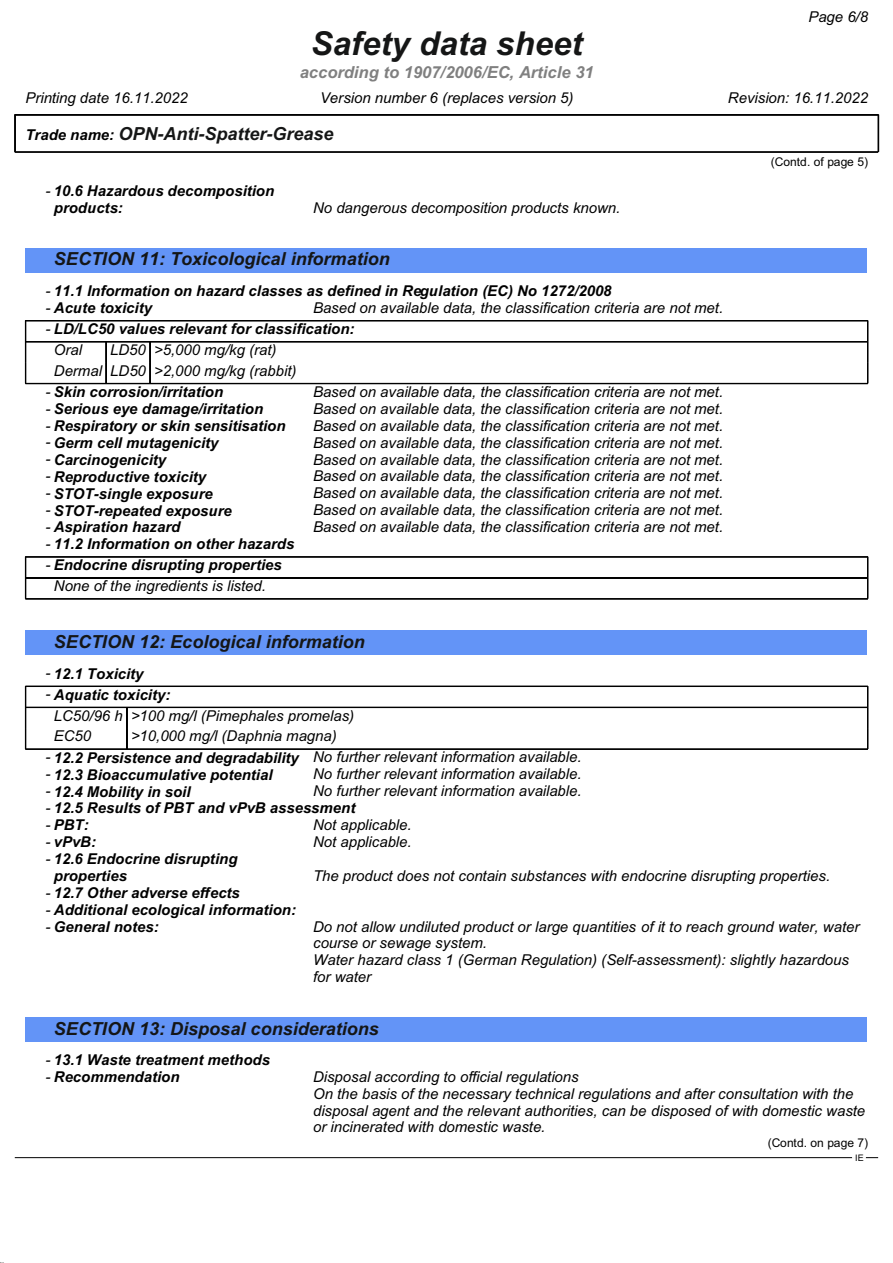
<style>
.page{position:relative;width:893px;height:1263px;background:#fff}
.page>*{position:absolute;margin:0;border:0;box-sizing:border-box;transform-origin:0 0}
.t1{font:italic 700 33px "Arial";color:#151616}
.t2{font:italic 700 18px "Arial";color:#151616}
.t3{font:italic 700 16.5px "Arial";color:#808080}
.t4{font:italic 15px/16.8px "Arial";color:#000}
.t5{font:italic 700 15px/17px "Arial";color:#000}
.t6{font:12px "Arial";letter-spacing:-.01em;color:#000}
.t7{font:9px "Arial";color:#000}
.s1{font-size:15px;color:#000}
.s2{font-weight:400}
.s3{font-weight:700}
</style>
<div class="page">
<div style="left:25px;top:248px;width:842px;height:24px;background:#6394f7"></div>
<hr style="left:25px;top:320px;width:843px;height:1px;background:#000">
<hr style="left:25px;top:321px;width:843px;height:1px;background:#000">
<hr style="left:25px;top:341px;width:843px;height:1px;background:#000">
<hr style="left:25px;top:342px;width:843px;height:1px;background:#000">
<hr style="left:25px;top:383px;width:843px;height:1px;background:#000">
<svg style="left:25px;top:321px;width:2px;height:62px"></svg>
<svg style="left:867px;top:320px;width:2px;height:63px"></svg>
<svg style="left:106px;top:343px;width:1px;height:40px"></svg>
<svg style="left:150px;top:343px;width:1px;height:40px"></svg>
<hr style="left:25px;top:556px;width:843px;height:1px;background:#000">
<hr style="left:25px;top:557px;width:843px;height:1px;background:#000">
<hr style="left:25px;top:577px;width:843px;height:1px;background:#000">
<hr style="left:25px;top:578px;width:843px;height:1px;background:#000">
<hr style="left:25px;top:598px;width:843px;height:1px;background:#000">
<hr style="left:25px;top:599px;width:843px;height:1px;background:#000">
<svg style="left:25px;top:557px;width:2px;height:41px"></svg>
<svg style="left:867px;top:557px;width:2px;height:42px"></svg>
<div style="left:25px;top:630px;width:842px;height:25px;background:#6394f7"></div>
<hr style="left:25px;top:686px;width:843px;height:1px;background:#000">
<hr style="left:25px;top:707px;width:843px;height:1px;background:#000">
<hr style="left:25px;top:749px;width:843px;height:1px;background:#000">
<svg style="left:25px;top:687px;width:2px;height:62px"></svg>
<svg style="left:867px;top:686px;width:2px;height:63px"></svg>
<svg style="left:126px;top:708px;width:2px;height:41px"></svg>
<div style="left:25px;top:1017px;width:842px;height:24px;background:#6394f7"></div>
<hr style="left:15px;top:1157px;width:863px;height:1px;background:#000">
<svg style="left:852px;top:1157px;width:14px;height:1px"></svg>
<hr style="left:15px;top:114px;width:863px;height:1px;background:#000">
<hr style="left:15px;top:115px;width:863px;height:1px;background:#000">
<hr style="left:15px;top:152px;width:863px;height:1px;background:#000">
<hr style="left:15px;top:115px;width:1px;height:37px;background:#000">
<hr style="left:878px;top:115px;width:1px;height:37px;background:#000">
<h1 class="t1" style="left:311px;top:31px;width:273px">Safety data sheet</h1>
<p class="t3" style="left:300px;top:66px;width:295px">according to 1907/2006/EC, Article 31</p>
<p class="t4" style="left:808px;top:9px;width:61px">Page 6/8</p>
<p class="t4" style="left:25px;top:91px;width:164px">Printing date 16.11.2022</p>
<p class="t4" style="left:320px;top:91px;width:255px">Version number 6 (replaces version 5)</p>
<p class="t4" style="left:728px;top:91px;width:142px">Revision: 16.11.2022</p>
<p class="t2" style="left:25px;top:126px;width:310px"><span class="s1">Trade name:</span> OPN-Anti-Spatter-Grease</p>
<p class="t5" style="left:54px;top:184px;width:222px;text-indent:-8px"><span class="s2">-</span> 10.6 Hazardous decomposition products:</p>
<p class="t4" style="left:313px;top:200px;width:309px">No dangerous decomposition products known.</p>
<p class="t2" style="left:54px;top:252px;width:337px">SECTION 11: Toxicological information</p>
<p class="t5" style="left:46px;top:284px;width:567px"><span class="s2">-</span> 11.1 Information on hazard classes as defined in Regulation (EC) No 1272/2008</p>
<p class="t5" style="left:46px;top:301px;width:108px"><span class="s2">-</span> Acute toxicity</p>
<p class="t4" style="left:313px;top:301px;width:412px">Based on available data, the classification criteria are not met.</p>
<p class="t5" style="left:54px;top:320px;width:302px;line-height:20.7px;text-indent:-8px"><span class="s2">-</span> LD/LC50 values relevant for classification:<br><span class="s2">Oral</span></p>
<p class="t4" style="left:54px;top:341px;width:244px;line-height:20.9px;text-indent:56px">LD50 &gt;5,000 mg/kg (rat)<br>Dermal LD50 &gt;2,000 mg/kg (rabbit)</p>
<p class="t5" style="left:46px;top:385px;width:179px"><span class="s2">-</span> Skin corrosion/irritation</p>
<p class="t4" style="left:313px;top:385px;width:412px">Based on available data, the classification criteria are not met.</p>
<p class="t5" style="left:46px;top:402px;width:219px"><span class="s2">-</span> Serious eye damage/irritation</p>
<p class="t4" style="left:313px;top:401px;width:412px">Based on available data, the classification criteria are not met.</p>
<p class="t5" style="left:46px;top:418px;width:242px"><span class="s2">-</span> Respiratory or skin sensitisation</p>
<p class="t4" style="left:313px;top:418px;width:412px">Based on available data, the classification criteria are not met.</p>
<p class="t5" style="left:46px;top:435px;width:174px"><span class="s2">-</span> Germ cell mutagenicity</p>
<p class="t4" style="left:313px;top:435px;width:412px">Based on available data, the classification criteria are not met.</p>
<p class="t5" style="left:46px;top:452px;width:122px"><span class="s2">-</span> Carcinogenicity</p>
<p class="t4" style="left:313px;top:452px;width:412px">Based on available data, the classification criteria are not met.</p>
<p class="t5" style="left:46px;top:469px;width:162px"><span class="s2">-</span> Reproductive toxicity</p>
<p class="t4" style="left:313px;top:469px;width:412px">Based on available data, the classification criteria are not met.</p>
<p class="t5" style="left:46px;top:486px;width:169px"><span class="s2">-</span> STOT-single exposure</p>
<p class="t4" style="left:313px;top:486px;width:412px">Based on available data, the classification criteria are not met.</p>
<p class="t5" style="left:46px;top:503px;width:188px"><span class="s2">-</span> STOT-repeated exposure</p>
<p class="t4" style="left:313px;top:503px;width:412px">Based on available data, the classification criteria are not met.</p>
<p class="t5" style="left:46px;top:520px;width:136px"><span class="s2">-</span> Aspiration hazard</p>
<p class="t4" style="left:313px;top:520px;width:412px">Based on available data, the classification criteria are not met.</p>
<p class="t5" style="left:46px;top:537px;width:250px"><span class="s2">-</span> 11.2 Information on other hazards</p>
<p class="t4" style="left:46px;top:556px;width:238px;line-height:20.7px;text-align:center">- <span class="s3">Endocrine disrupting properties<br></span>None of the ingredients is listed.</p>
<p class="t6" style="left:771px;top:157px;width:99px">(Contd. of page 5)</p>
<p class="t2" style="left:54px;top:635px;width:312px">SECTION 12: Ecological information</p>
<p class="t5" style="left:46px;top:666px;width:100px"><span class="s2">-</span> 12.1 Toxicity</p>
<p class="t4" style="left:54px;top:685px;width:302px;line-height:20.9px;text-indent:-8px">- <span class="s3">Aquatic toxicity:<br></span>LC50/96 h &gt;100 mg/l (Pimephales promelas)<br>EC50</p>
<p class="t4" style="left:131px;top:729px;width:207px">&gt;10,000 mg/l (Daphnia magna)</p>
<p class="t4" style="left:46px;top:750px;width:538px">- <span class="s3">12.2 Persistence and degradability</span> No further relevant information available.</p>
<p class="t5" style="left:46px;top:767px;width:228px"><span class="s2">-</span> 12.3 Bioaccumulative potential</p>
<p class="t4" style="left:313px;top:767px;width:270px">No further relevant information available.</p>
<p class="t5" style="left:46px;top:784px;width:146px"><span class="s2">-</span> 12.4 Mobility in soil</p>
<p class="t4" style="left:313px;top:784px;width:270px">No further relevant information available.</p>
<p class="t5" style="left:46px;top:801px;width:311px"><span class="s2">-</span> 12.5 Results of PBT and vPvB assessment</p>
<p class="t5" style="left:46px;top:818px;width:45px"><span class="s2">-</span> PBT:</p>
<p class="t4" style="left:313px;top:818px;width:100px">Not applicable.</p>
<p class="t5" style="left:46px;top:835px;width:52px"><span class="s2">-</span> vPvB:</p>
<p class="t4" style="left:313px;top:835px;width:100px">Not applicable.</p>
<p class="t5" style="left:54px;top:852px;width:185px;text-indent:-8px"><span class="s2">-</span> 12.6 Endocrine disrupting properties</p>
<p class="t4" style="left:313px;top:869px;width:519px">The product does not contain substances with endocrine disrupting properties.</p>
<p class="t5" style="left:46px;top:886px;width:196px"><span class="s2">-</span> 12.7 Other adverse effects</p>
<p class="t5" style="left:46px;top:902px;width:252px"><span class="s2">-</span> Additional ecological information:</p>
<p class="t5" style="left:46px;top:919px;width:115px"><span class="s2">-</span> General notes:</p>
<p class="t4" style="left:313px;top:919px;width:548px">Do not allow undiluted product or large quantities of it to reach ground water, water course or sewage system.<br>Water hazard class 1 (German Regulation) (Self-assessment): slightly hazardous for water</p>
<p class="t2" style="left:54px;top:1021px;width:326px">SECTION 13: Disposal considerations</p>
<p class="t5" style="left:46px;top:1053px;width:226px"><span class="s2">-</span> 13.1 Waste treatment methods</p>
<p class="t5" style="left:46px;top:1070px;width:135px"><span class="s2">-</span> Recommendation</p>
<p class="t4" style="left:313px;top:1070px;width:554px">Disposal according to official regulations<br>On the basis of the necessary technical regulations and after consultation with the disposal agent and the relevant authorities, can be disposed of with domestic waste or incinerated with domestic waste.</p>
<p class="t6" style="left:768px;top:1138px;width:102px">(Contd. on page 7)</p>
<p class="t7" style="left:855px;top:1155px;width:10px">IE</p>
</div>
